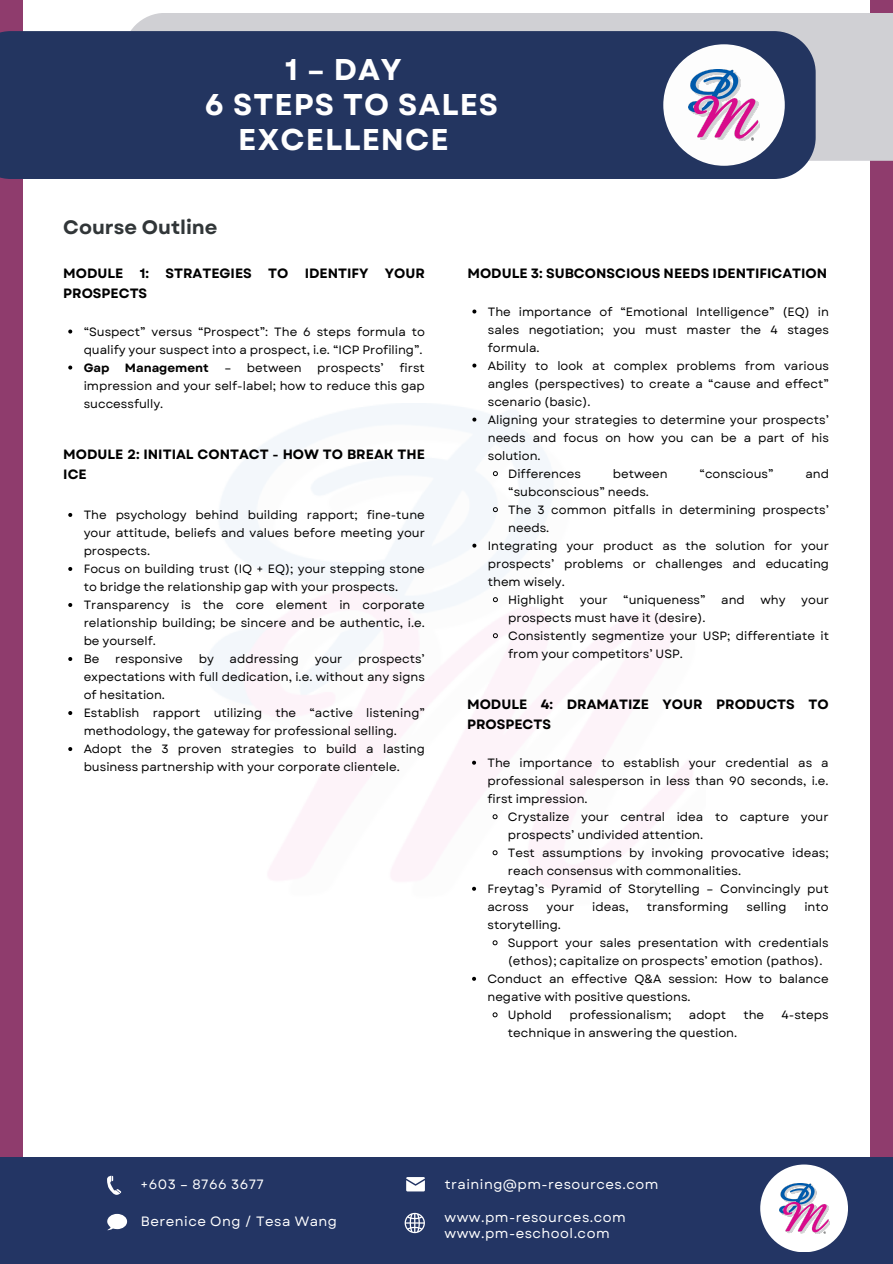
<style>
.page{position:relative;width:893px;height:1264px;background:#fff}
.page>*{position:absolute;margin:0;border:0;box-sizing:border-box;transform-origin:0 0}
.t1{font:700 30px/34.8px "Garet";letter-spacing:.035em;color:#fff;text-align:center}
.t2{font:700 19.5px "Garet";color:#313638}
.t3{font:700 13.5px/20px "Garet";color:#000}
.t4{font:13.5px "Garet";letter-spacing:.035em;color:#fff}
.t5{font:12px/18px "Garet";color:#000}
.t6{font:700 12px "Garet";color:#000}
</style>
<div class="page">
<div style="left:0;top:0;width:892px;height:1156px;background:#8f3c6d"></div>
<div style="left:23px;top:0;width:846px;height:1263px;background:#fff"></div>
<img style="left:204px;top:404px;width:488px;height:498px">
<div style="left:0;top:1156px;width:892px;height:107px;background:#233564"></div>
<svg style="left:107px;top:1175px;width:14px;height:19px"></svg>
<svg style="left:107px;top:1213px;width:20px;height:17px"></svg>
<svg style="left:406px;top:1177px;width:19px;height:14px"></svg>
<svg style="left:404px;top:1212px;width:21px;height:21px"></svg>
<div style="left:760px;top:1164px;width:87px;height:88px;background:#fff;border-radius:50%"></div>
<img style="left:779px;top:1183px;width:50px;height:50px">
<div style="left:131px;top:13px;width:761px;height:148px;background:#d0d0d4"></div>
<div style="left:0;top:31px;width:815px;height:148px;background:#233560"></div>
<div style="left:663px;top:44px;width:121px;height:122px;background:#fdfdfd;border-radius:50%"></div>
<img style="left:688px;top:70px;width:71px;height:70px">
<svg style="left:68px;top:329px;width:4px;height:4px"></svg>
<svg style="left:68px;top:365px;width:4px;height:4px"></svg>
<svg style="left:68px;top:513px;width:4px;height:4px"></svg>
<svg style="left:68px;top:567px;width:4px;height:4px"></svg>
<svg style="left:68px;top:603px;width:4px;height:4px"></svg>
<svg style="left:68px;top:657px;width:4px;height:4px"></svg>
<svg style="left:68px;top:711px;width:4px;height:4px"></svg>
<svg style="left:68px;top:747px;width:4px;height:4px"></svg>
<svg style="left:472px;top:309px;width:4px;height:4px"></svg>
<svg style="left:472px;top:363px;width:4px;height:4px"></svg>
<svg style="left:472px;top:417px;width:4px;height:4px"></svg>
<svg style="left:492px;top:470px;width:6px;height:7px"></svg>
<svg style="left:492px;top:506px;width:6px;height:7px"></svg>
<svg style="left:472px;top:543px;width:4px;height:4px"></svg>
<svg style="left:492px;top:596px;width:6px;height:7px"></svg>
<svg style="left:492px;top:632px;width:6px;height:7px"></svg>
<svg style="left:472px;top:760px;width:4px;height:4px"></svg>
<svg style="left:492px;top:813px;width:6px;height:7px"></svg>
<svg style="left:492px;top:849px;width:6px;height:7px"></svg>
<svg style="left:472px;top:886px;width:4px;height:4px"></svg>
<svg style="left:492px;top:940px;width:6px;height:6px"></svg>
<svg style="left:472px;top:976px;width:4px;height:4px"></svg>
<svg style="left:492px;top:1012px;width:6px;height:6px"></svg>
<p class="t1" style="left:285px;top:52px;width:118px">1 – DAY</p>
<p class="t1" style="left:205px;top:87px;width:295px">6 STEPS TO SALES<br>EXCELLENCE</p>
<p class="t2" style="left:63px;top:213px;width:156px">Course Outline</p>
<p class="t3" style="left:63px;top:263px;width:363px">MODULE 1: STRATEGIES TO IDENTIFY YOUR<br>PROSPECTS</p>
<p class="t5" style="left:84px;top:322px;width:343px">“Suspect” versus “Prospect”: The 6 steps formula to qualify your suspect into a prospect, i.e. “ICP Profiling”.</p>
<p class="t6" style="left:84px;top:359px;width:27px">Gap</p>
<p class="t6" style="left:125px;top:359px;width:85px">Management</p>
<p class="t5" style="left:224px;top:358px;width:79px">– between</p>
<p class="t5" style="left:317px;top:358px;width:68px">prospects’</p>
<p class="t5" style="left:84px;top:358px;width:343px;text-align:justify;text-indent:316px">first impression and your self-label; how to reduce this gap successfully.</p>
<p class="t3" style="left:63px;top:444px;width:363px">MODULE 2: INITIAL CONTACT - HOW TO BREAK THE<br>ICE</p>
<p class="t5" style="left:84px;top:506px;width:343px;text-align:justify">The psychology behind building rapport; fine-tune your attitude, beliefs and values before meeting your prospects.</p>
<p class="t5" style="left:84px;top:560px;width:343px">Focus on building trust (IQ + EQ); your stepping stone to bridge the relationship gap with your prospects.</p>
<p class="t5" style="left:84px;top:596px;width:343px;text-align:justify">Transparency is the core element in corporate relationship building; be sincere and be authentic, i.e. be yourself.</p>
<p class="t5" style="left:84px;top:650px;width:17px">Be</p>
<p class="t5" style="left:115px;top:650px;width:69px">responsive</p>
<p class="t5" style="left:199px;top:650px;width:17px">by</p>
<p class="t5" style="left:229px;top:650px;width:71px">addressing</p>
<p class="t5" style="left:314px;top:650px;width:29px">your</p>
<p class="t5" style="left:84px;top:650px;width:343px;text-align:justify;text-indent:274px">prospects’ expectations with full dedication, i.e. without any signs of hesitation.</p>
<p class="t5" style="left:84px;top:704px;width:343px">Establish rapport utilizing the “active listening” methodology, the gateway for professional selling.</p>
<p class="t5" style="left:84px;top:740px;width:343px">Adopt the 3 proven strategies to build a lasting business partnership with your corporate clientele.</p>
<p class="t3" style="left:467px;top:263px;width:361px">MODULE 3: SUBCONSCIOUS NEEDS IDENTIFICATION</p>
<p class="t5" style="left:487px;top:302px;width:343px;text-align:justify">The importance of “Emotional Intelligence” (EQ) in sales negotiation; you must master the 4 stages formula.</p>
<p class="t5" style="left:487px;top:356px;width:343px;text-align:justify">Ability to look at complex problems from various angles (perspectives) to create a “cause and effect” scenario (basic).</p>
<p class="t5" style="left:487px;top:410px;width:343px;text-align:justify">Aligning your strategies to determine your prospects’ needs and focus on how you can be a part of his solution.</p>
<p class="t5" style="left:508px;top:464px;width:74px">Differences</p>
<p class="t5" style="left:612px;top:464px;width:56px">between</p>
<p class="t5" style="left:699px;top:464px;width:75px">“conscious”</p>
<p class="t5" style="left:805px;top:464px;width:25px">and</p>
<p class="t5" style="left:508px;top:482px;width:142px">“subconscious” needs.</p>
<p class="t5" style="left:508px;top:500px;width:322px">The 3 common pitfalls in determining prospects’ needs.</p>
<p class="t5" style="left:487px;top:536px;width:343px;text-align:justify">Integrating your product as the solution for your prospects’ problems or challenges and educating them wisely.</p>
<p class="t5" style="left:508px;top:590px;width:58px">Highlight</p>
<p class="t5" style="left:580px;top:590px;width:29px">your</p>
<p class="t5" style="left:623px;top:590px;width:84px">“uniqueness”</p>
<p class="t5" style="left:721px;top:590px;width:25px">and</p>
<p class="t5" style="left:760px;top:590px;width:27px">why</p>
<p class="t5" style="left:801px;top:590px;width:29px">your</p>
<p class="t5" style="left:508px;top:608px;width:199px">prospects must have it (desire).</p>
<p class="t5" style="left:508px;top:626px;width:322px">Consistently segmentize your USP; differentiate it from your competitors’ USP.</p>
<p class="t3" style="left:467px;top:694px;width:363px">MODULE 4: DRAMATIZE YOUR PRODUCTS TO<br>PROSPECTS</p>
<p class="t5" style="left:487px;top:753px;width:343px;text-align:justify">The importance to establish your credential as a professional salesperson in less than 90 seconds, i.e. first impression.</p>
<p class="t5" style="left:508px;top:807px;width:322px">Crystalize your central idea to capture your prospects’ undivided attention.</p>
<p class="t5" style="left:508px;top:843px;width:322px">Test assumptions by invoking provocative ideas; reach consensus with commonalities.</p>
<p class="t5" style="left:487px;top:879px;width:343px">Freytag’s Pyramid of Storytelling – Convincingly put across</p>
<p class="t5" style="left:546px;top:897px;width:29px">your</p>
<p class="t5" style="left:592px;top:897px;width:38px">ideas,</p>
<p class="t5" style="left:646px;top:897px;width:83px">transforming</p>
<p class="t5" style="left:746px;top:897px;width:41px">selling</p>
<p class="t5" style="left:804px;top:897px;width:26px">into</p>
<p class="t5" style="left:487px;top:915px;width:75px">storytelling.</p>
<p class="t5" style="left:508px;top:933px;width:322px">Support your sales presentation with credentials (ethos); capitalize on prospects’ emotion (pathos).</p>
<p class="t5" style="left:487px;top:969px;width:343px">Conduct an effective Q&amp;A session: How to balance negative with positive questions.</p>
<p class="t5" style="left:508px;top:1005px;width:46px">Uphold</p>
<p class="t5" style="left:569px;top:1005px;width:104px">professionalism;</p>
<p class="t5" style="left:688px;top:1005px;width:39px">adopt</p>
<p class="t5" style="left:743px;top:1005px;width:22px">the</p>
<p class="t5" style="left:781px;top:1005px;width:49px">4-steps</p>
<p class="t5" style="left:508px;top:1023px;width:231px">technique in answering the question.</p>
<p class="t4" style="left:140px;top:1174px;width:125px">+603 – 8766 3677</p>
<p class="t4" style="left:141px;top:1211px;width:198px">Berenice Ong / Tesa Wang</p>
<p class="t4" style="left:444px;top:1174px;width:215px">training@pm-resources.com</p>
<p class="t4" style="left:444px;top:1207px;width:183px">www.pm-resources.com</p>
<p class="t4" style="left:444px;top:1223px;width:167px">www.pm-eschool.com</p>
</div>
